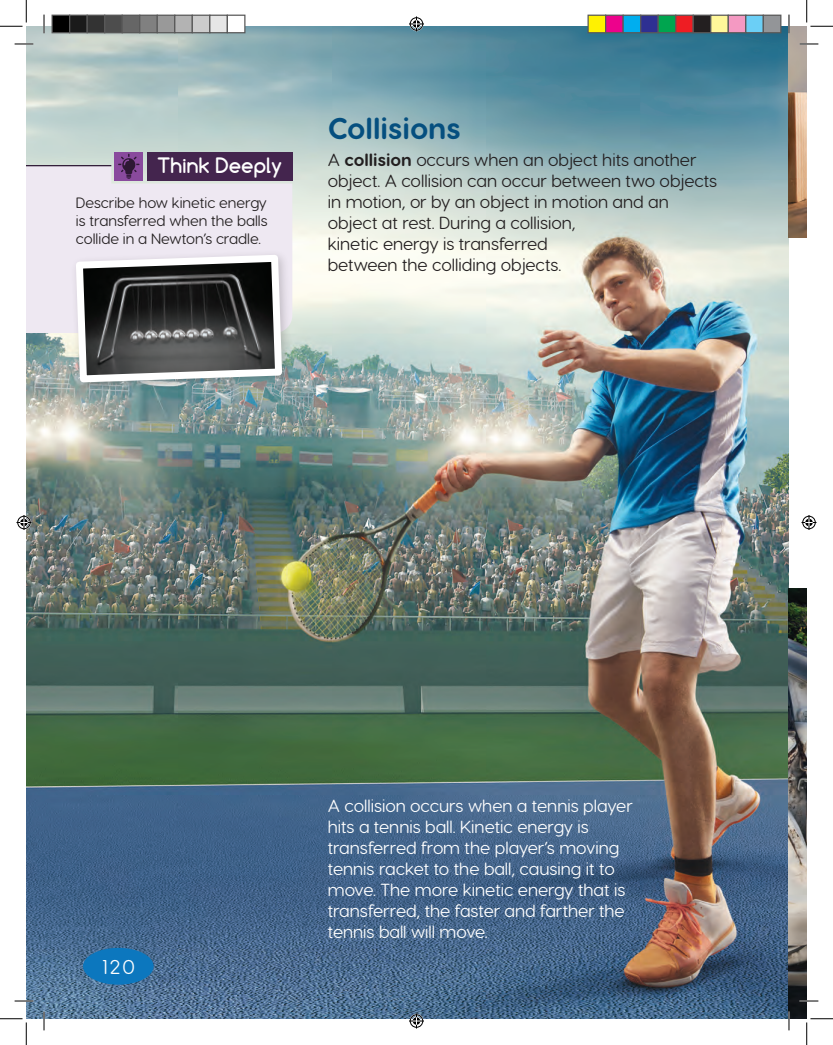
<style>
.page{position:relative;width:833px;height:1045px;background:#fff}
.page>*{position:absolute;margin:0;border:0;box-sizing:border-box;transform-origin:0 0}
.t1{font:700 30px "Visby Round CF";color:#054f7f}
.t2{font:700 20px "Comfortaa";color:#fff}
.t3{font:20px "Visby Round CF";color:#fff}
.regular_paragraph{font:17.5px/21px "Visby Round CF";color:#fff}
.regular_paragraph-2{font:17.5px/21px "Visby Round CF";color:#231f20}
.t4{font:15px/18px "Visby Round CF";color:#231f20;text-align:justify}
.s1{font-weight:700}
</style>
<div class="page">
<img style="left:26px;top:26px;width:762px;height:992px">
<img style="left:788px;top:26px;width:18px;height:212px">
<img style="left:788px;top:588px;width:18px;height:430px">
<div style="left:26px;top:166px;width:266px;height:167px;background:#eee8f2"></div>
<div style="left:147px;top:152px;width:145px;height:28px;background:#44254e"></div>
<div style="left:114px;top:152px;width:29px;height:28px;background:#894a9d"></div>
<svg style="left:118px;top:154px;width:21px;height:25px"></svg>
<hr style="left:26px;top:165px;width:85px;height:1px;background:#2d1834">
<div style="left:70px;top:249px;width:223px;height:145px;background:#231f20;opacity:.22"></div>
<svg style="left:72px;top:251px;width:213px;height:135px;background:#68696a"></svg>
<div style="left:83px;top:948px;width:70px;height:36px;background:#0c77be;border-radius:50%"></div>
<svg style="left:15px;top:43px;width:18px;height:2px"></svg>
<svg style="left:799px;top:43px;width:18px;height:2px"></svg>
<svg style="left:15px;top:1000px;width:18px;height:1px"></svg>
<svg style="left:799px;top:1000px;width:18px;height:1px"></svg>
<svg style="left:43px;top:15px;width:2px;height:18px"></svg>
<svg style="left:43px;top:1011px;width:2px;height:19px"></svg>
<svg style="left:787px;top:15px;width:2px;height:18px"></svg>
<svg style="left:787px;top:1011px;width:2px;height:19px"></svg>
<svg style="left:0;top:0;width:27px;height:27px"></svg>
<svg style="left:0;top:1018px;width:27px;height:27px"></svg>
<svg style="left:806px;top:0;width:26px;height:27px"></svg>
<svg style="left:806px;top:1018px;width:26px;height:27px"></svg>
<svg style="left:409px;top:16px;width:15px;height:15px"></svg>
<svg style="left:409px;top:1013px;width:15px;height:15px"></svg>
<svg style="left:16px;top:515px;width:15px;height:15px"></svg>
<svg style="left:801px;top:515px;width:15px;height:15px"></svg>
<div style="left:52px;top:15px;width:18px;height:18px;background:#000"></div>
<div style="left:51px;top:15px;width:19px;height:18px;border:1px solid #595959"></div>
<div style="left:70px;top:15px;width:17px;height:18px;background:#1a1a1a"></div>
<div style="left:69px;top:15px;width:19px;height:18px;border:1px solid #595959"></div>
<div style="left:87px;top:15px;width:18px;height:18px;background:#333"></div>
<div style="left:86px;top:15px;width:19px;height:18px;border:1px solid #595959"></div>
<div style="left:105px;top:15px;width:17px;height:18px;background:#4d4d4d"></div>
<div style="left:104px;top:15px;width:19px;height:18px;border:1px solid #595959"></div>
<div style="left:122px;top:15px;width:18px;height:18px;background:#666"></div>
<div style="left:121px;top:15px;width:19px;height:18px;border:1px solid #595959"></div>
<div style="left:140px;top:15px;width:17px;height:18px;background:#808080"></div>
<div style="left:139px;top:15px;width:19px;height:18px;border:1px solid #595959"></div>
<div style="left:157px;top:15px;width:18px;height:18px;background:#999"></div>
<div style="left:156px;top:15px;width:19px;height:18px;border:1px solid #595959"></div>
<div style="left:175px;top:15px;width:17px;height:18px;background:#b3b3b3"></div>
<div style="left:174px;top:15px;width:19px;height:18px;border:1px solid #595959"></div>
<div style="left:192px;top:15px;width:18px;height:18px;background:#ccc"></div>
<div style="left:191px;top:15px;width:19px;height:18px;border:1px solid #595959"></div>
<div style="left:210px;top:15px;width:17px;height:18px;background:#e6e6e6"></div>
<div style="left:209px;top:15px;width:19px;height:18px;border:1px solid #595959"></div>
<div style="left:227px;top:15px;width:18px;height:18px;background:#fff"></div>
<div style="left:226px;top:15px;width:19px;height:18px;border:1px solid #595959"></div>
<div style="left:587px;top:15px;width:18px;height:18px;background:#fff101"></div>
<div style="left:587px;top:15px;width:19px;height:18px;border:1px solid #595959"></div>
<div style="left:605px;top:15px;width:17px;height:18px;background:#ed028c"></div>
<div style="left:604px;top:15px;width:19px;height:18px;border:1px solid #595959"></div>
<div style="left:622px;top:15px;width:18px;height:18px;background:#00aeef"></div>
<div style="left:622px;top:15px;width:19px;height:18px;border:1px solid #595959"></div>
<div style="left:640px;top:15px;width:17px;height:18px;background:#2e3092"></div>
<div style="left:639px;top:15px;width:19px;height:18px;border:1px solid #595959"></div>
<div style="left:657px;top:15px;width:18px;height:18px;background:#00a54f"></div>
<div style="left:657px;top:15px;width:19px;height:18px;border:1px solid #595959"></div>
<div style="left:675px;top:15px;width:17px;height:18px;background:#ee1d23"></div>
<div style="left:674px;top:15px;width:19px;height:18px;border:1px solid #595959"></div>
<div style="left:692px;top:15px;width:18px;height:18px;background:#231f20"></div>
<div style="left:692px;top:15px;width:19px;height:18px;border:1px solid #595959"></div>
<div style="left:710px;top:15px;width:17px;height:18px;background:#fff79a"></div>
<div style="left:709px;top:15px;width:19px;height:18px;border:1px solid #595959"></div>
<div style="left:727px;top:15px;width:18px;height:18px;background:#f499c2"></div>
<div style="left:727px;top:15px;width:19px;height:18px;border:1px solid #595959"></div>
<div style="left:745px;top:15px;width:17px;height:18px;background:#6bcff6"></div>
<div style="left:744px;top:15px;width:19px;height:18px;border:1px solid #595959"></div>
<div style="left:762px;top:15px;width:18px;height:18px;background:#939598"></div>
<div style="left:762px;top:15px;width:19px;height:18px;border:1px solid #595959"></div>
<p class="t2" style="left:157px;top:152px;width:126px">Think Deeply</p>
<p class="t4" style="left:76px;top:194px;width:193px">Describe how kinetic energy is transferred when the balls collide in a Newton’s cradle.</p>
<p class="t1" style="left:327px;top:109px;width:134px">Collisions</p>
<p class="regular_paragraph-2" style="left:327px;top:149px;width:390px">A <span class="s1">collision</span> occurs when an object hits another object. A collision can occur between two objects in motion, or by an object in motion and an object at rest. During a collision,<br>kinetic energy is transferred<br>between the colliding objects.</p>
<p class="t3" style="left:102px;top:954px;width:34px">120</p>
<p class="regular_paragraph" style="left:327px;top:795px;width:306px">A collision occurs when a tennis player hits a tennis ball. Kinetic energy is transferred from the player’s moving tennis racket to the ball, causing it to move. The more kinetic energy that is transferred, the faster and farther the tennis ball will move.</p>
</div>
